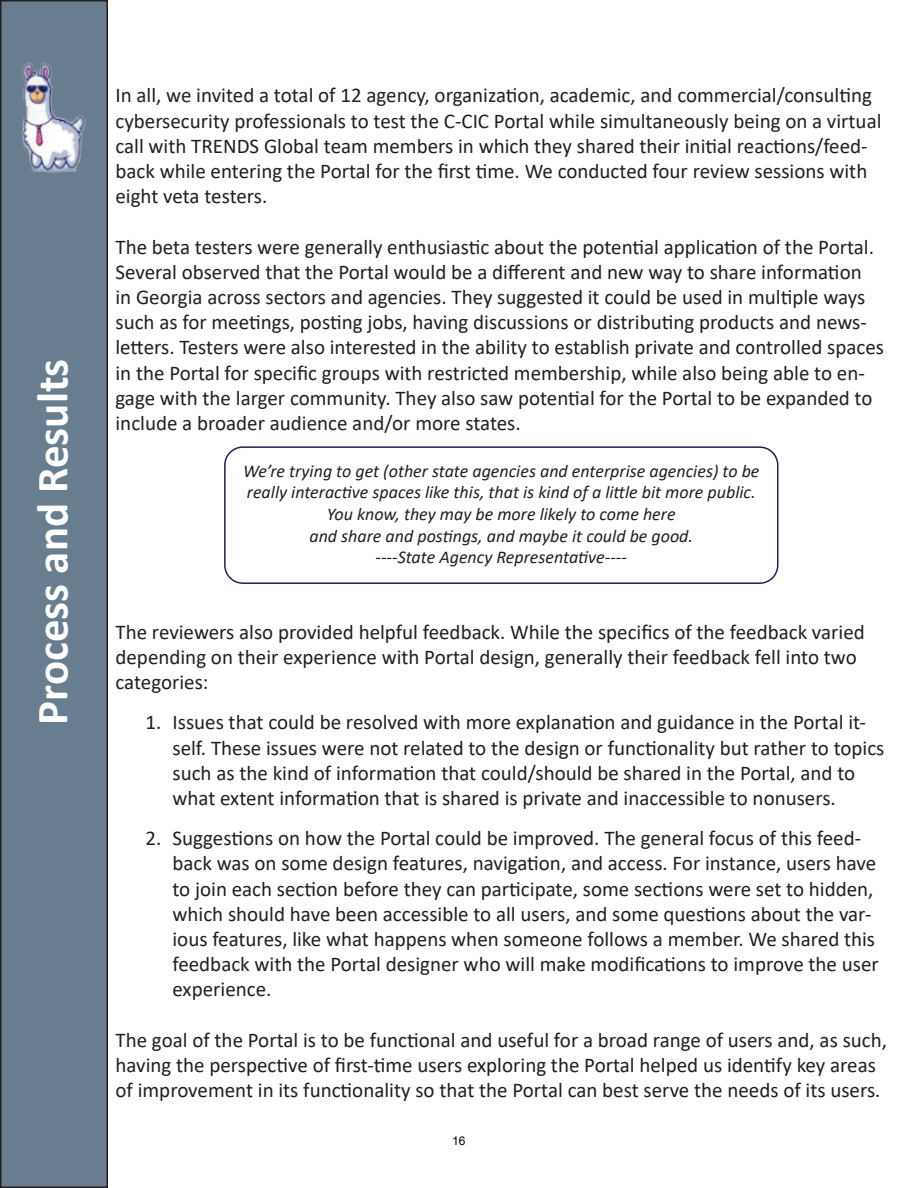
<style>
.page{position:relative;width:918px;height:1188px;background:#fff}
.page>*{position:absolute;margin:0;border:0;box-sizing:border-box;transform-origin:0 0}
.t1{font:700 45px "Calibri";color:#fff}
.t2{font:21px/25.2px "Calibri";color:#231f20}
.t3{font:italic 18px "Calibri";color:#231f20}
.t4{font:12px "Arial";color:#000}
</style>
<div class="page">
<div style="left:1px;top:1px;width:106px;height:1186px;background:#687d8f"></div>
<div style="left:0;top:0;width:108px;height:1188px;border:2px solid #231f20"></div>
<img style="left:0;top:54px;width:108px;height:144px">
<div style="left:224px;top:446px;width:554px;height:138px;border:2px solid #221f55;border-radius:18px"></div>
<p class="t1" style="left:21px;top:725px;width:367px;rotate:-90deg">Process and Results</p>
<p class="t2" style="left:116px;top:82px;width:768px">In all, we invited a total of 12 agency, organization, academic, and commercial/consulting cybersecurity professionals to test the C-CIC Portal while simultaneously being on a virtual call with TRENDS Global team members in which they shared their initial reactions/feed&shy;back while entering the Portal for the first time. We conducted four review sessions with eight veta testers.</p>
<p class="t2" style="left:116px;top:234px;width:770px">The beta testers were generally enthusiastic about the potential application of the Portal.<br>Several observed that the Portal would be a different and new way to share information<br>in Georgia across sectors and agencies. They suggested it could be used in multiple ways such as for meetings, posting jobs, having discussions or distributing products and news&shy;letters. Testers were also interested in the ability to establish private and controlled spaces in the Portal for specific groups with restricted membership, while also being able to en&shy;gage with the larger community. They also saw potential for the Portal to be expanded to include a broader audience and/or more states.</p>
<p class="t3" style="left:243px;top:458px;width:518px">We’re trying to get (other state agencies and enterprise agencies) to be</p>
<p class="t3" style="left:247px;top:480px;width:510px">really interactive spaces like this, that is kind of a little bit more public.</p>
<p class="t3" style="left:327px;top:502px;width:350px">You know, they may be more likely to come here</p>
<p class="t3" style="left:309px;top:523px;width:385px">and share and postings, and maybe it could be good.</p>
<p class="t3" style="left:376px;top:545px;width:253px">----State Agency Representative----</p>
<p class="t2" style="left:116px;top:619px;width:751px">The reviewers also provided helpful feedback. While the specifics of the feedback varied depending on their experience with Portal design, generally their feedback fell into two categories:</p>
<p class="t2" style="left:172px;top:709px;width:714px;text-indent:-27px">1. Issues that could be resolved with more explanation and guidance in the Portal it&shy;self. These issues were not related to the design or functionality but rather to topics such as the kind of information that could/should be shared in the Portal, and to what extent information that is shared is private and inaccessible to nonusers.</p>
<p class="t2" style="left:172px;top:825px;width:708px;text-indent:-27px">2. Suggestions on how the Portal could be improved. The general focus of this feed&shy;back was on some design features, navigation, and access. For instance, users have to join each section before they can participate, some sections were set to hidden, which should have been accessible to all users, and some questions about the var&shy;ious features, like what happens when someone follows a member. We shared this feedback with the Portal designer who will make modifications to improve the user experience.</p>
<p class="t2" style="left:116px;top:1027px;width:773px">The goal of the Portal is to be functional and useful for a broad range of users and, as such, having the perspective of first-time users exploring the Portal helped us identify key areas of improvement in its functionality so that the Portal can best serve the needs of its users.</p>
<p class="t4" style="left:452px;top:1132px;width:15px">16</p>
</div>
